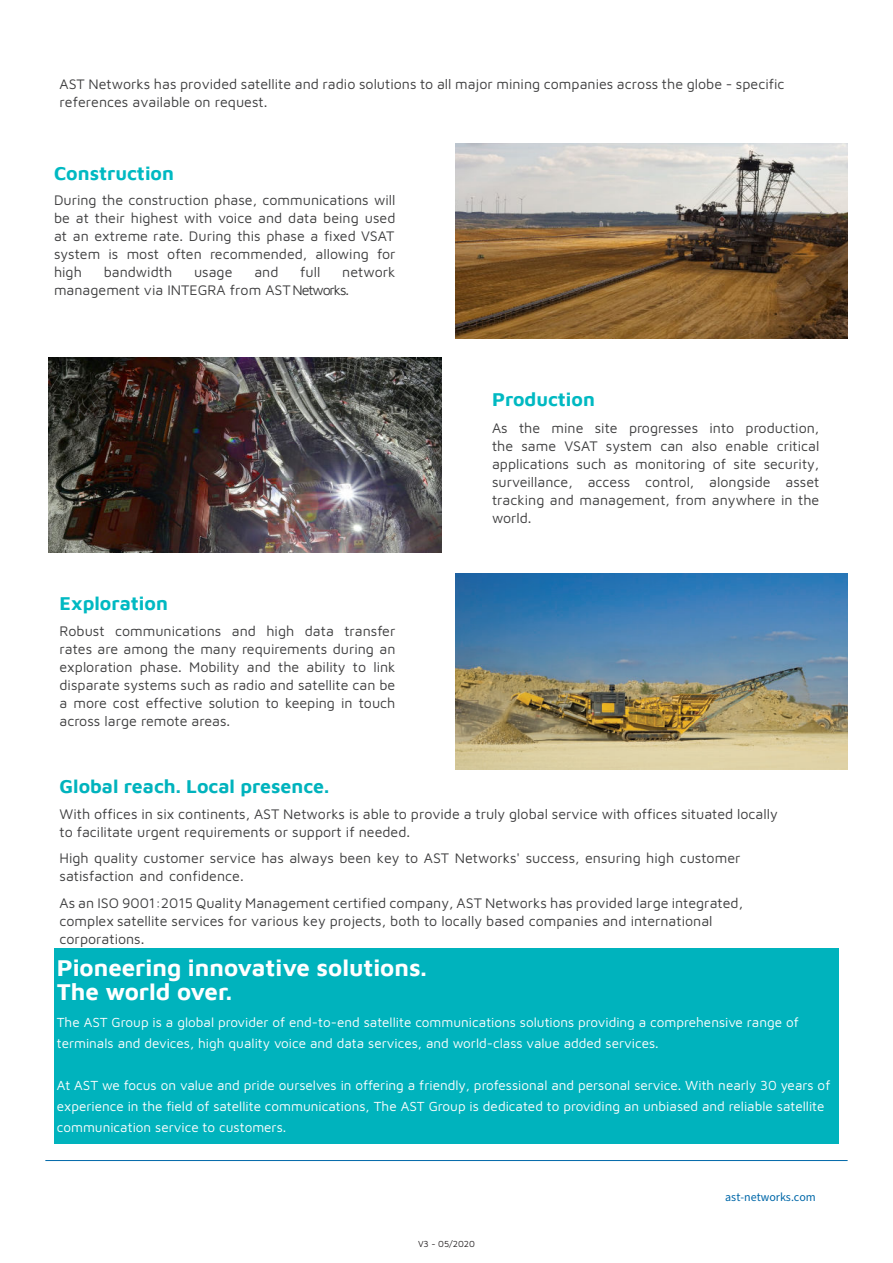
<style>
.page{position:relative;width:893px;height:1263px;background:#fff}
.page>*{position:absolute;margin:0;border:0;box-sizing:border-box;transform-origin:0 0}
.t1{font:700 24px/24px "Maven Pro";color:#fff}
.t2{font:700 19.5px "Maven Pro";color:#00b9c2}
.t3{font:700 19.5px "Maven Pro";color:#00b3bd}
.t4{font:14.25px/18px "Maven Pro";color:#3e3e3f}
.t5{font:13.5px/21px "Maven Pro";color:#fff}
.t6{font:12px "Source Sans Pro";color:#0068a9}
.t7{font:9px "Maven Pro";color:#231f20}
</style>
<div class="page">
<hr style="left:45px;top:1160px;width:803px;height:1px;background:#0068a9">
<div style="left:54px;top:948px;width:785px;height:196px;background:#00b3bd"></div>
<img style="left:49px;top:357px;width:392px;height:196px">
<img style="left:455px;top:143px;width:393px;height:196px">
<img style="left:455px;top:573px;width:393px;height:196px">
<p class="t4" style="left:60px;top:74px;width:727px">AST Networks has provided satellite and radio solutions to all major mining companies across the globe - specific references available on request.</p>
<h2 class="t2" style="left:54px;top:165px;width:121px">Construction</h2>
<p class="t4" style="left:54px;top:192px;width:343px;text-align:justify">During the construction phase, communications will be at their highest with voice and data being used at an extreme rate. During this phase a fixed VSAT system is most often recommended, allowing for high</p>
<p class="t4" style="left:104px;top:264px;width:70px">bandwidth</p>
<p class="t4" style="left:194px;top:264px;width:40px">usage</p>
<p class="t4" style="left:254px;top:264px;width:26px">and</p>
<p class="t4" style="left:300px;top:264px;width:22px">full</p>
<p class="t4" style="left:54px;top:264px;width:343px;text-indent:288px">network management via INTEGRA from AST Networks.</p>
<h2 class="t2" style="left:60px;top:595px;width:110px">Exploration</h2>
<p class="t4" style="left:60px;top:624px;width:337px;text-align:justify">Robust communications and high data transfer rates are among the many requirements during an exploration phase. Mobility and the ability to link disparate systems such as radio and satellite can be a more cost effective solution to keeping in touch across large remote areas.</p>
<h2 class="t2" style="left:492px;top:391px;width:104px">Production</h2>
<p class="t4" style="left:492px;top:420px;width:329px;text-align:justify">As the mine site progresses into production, the same VSAT system can also enable critical applications such as monitoring of site security, surveillance, access control, alongside asset tracking and management, from anywhere in the world.</p>
<h2 class="t3" style="left:60px;top:779px;width:271px">Global reach. Local presence.</h2>
<p class="t4" style="left:60px;top:804px;width:720px">With offices in six continents, AST Networks is able to provide a truly global service with offices situated locally to facilitate urgent requirements or support if needed.</p>
<p class="t4" style="left:60px;top:851px;width:682px">High quality customer service has always been key to AST Networks' success, ensuring high customer satisfaction and confidence.</p>
<p class="t4" style="left:60px;top:893px;width:685px">As an ISO 9001:2015 Quality Management certified company, AST Networks has provided large integrated, complex satellite services for various key projects, both to locally based companies and international corporations.</p>
<h1 class="t1" style="left:57px;top:958px;width:372px">Pioneering innovative solutions.<br>The world over.</h1>
<p class="t5" style="left:57px;top:1013px;width:744px">The AST Group is a global provider of end-to-end satellite communications solutions providing a comprehensive range of terminals and devices, high quality voice and data services, and world-class value added services.</p>
<p class="t5" style="left:57px;top:1076px;width:775px">At AST we focus on value and pride ourselves in offering a friendly, professional and personal service. With nearly 30 years of experience in the field of satellite communications, The AST Group is dedicated to providing an unbiased and reliable satellite communication service to customers.</p>
<p class="t7" style="left:418px;top:1240px;width:58px">V3 - 05/2020</p>
<p class="t6" style="left:725px;top:1189px;width:92px">ast-networks.com</p>
</div>
